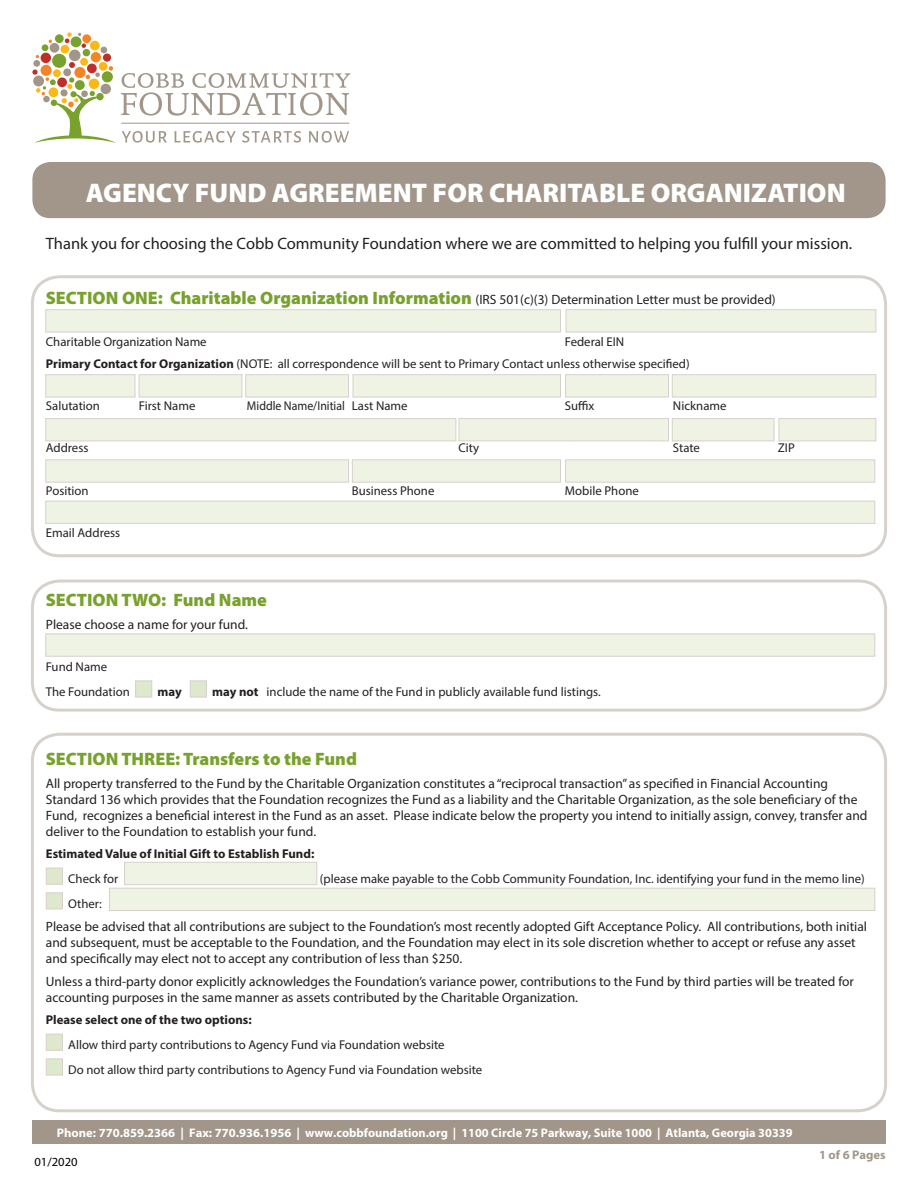
<style>
.page{position:relative;width:918px;height:1188px;background:#fff}
.page>*{position:absolute;margin:0;border:0;box-sizing:border-box;transform-origin:0 0}
.t1{font:900 27px "Myriad Pro";color:#fff}
.Subheading{font:900 18px "Myriad Pro";color:#78a22d}
.t2{font:16.5px "Myriad Pro";color:#231f20}
.Italics{font:13.5px/16.2px "Myriad Pro";color:#231f20}
.Subheading-2{font:13.5px "Myriad Pro";color:#231f20}
.Questions{font:12.75px "Myriad Pro";color:#231f20}
.Questions-2{font:700 12.75px "Myriad Pro";color:#231f20}
.Questions-3{font:12.75px "Myriad Pro";color:#231f20;scale:.93 1}
.t3{font:700 12.45px "Myriad Pro";color:#fff}
.t4{font:700 12.45px "Myriad Pro";color:#a19689}
.t5{font:12.45px "Myriad Pro";color:#000}
.s1{font-weight:900;font-size:18px;color:#78a22d}
.s2{font-weight:700}
</style>
<div class="page">
<div style="left:32px;top:1120px;width:854px;height:24px;background:#a19689"></div>
<div style="left:32px;top:162px;width:854px;height:56px;background:#a19689;border-radius:18px"></div>
<div style="left:31px;top:275px;width:856px;height:282px;border:3px solid #d7d1cc;border-radius:27px"></div>
<div style="left:31px;top:580px;width:856px;height:132px;border:3px solid #d7d1cc;border-radius:27px"></div>
<div style="left:31px;top:733px;width:856px;height:379px;border:3px solid #d7d1cc;border-radius:27px"></div>
<div style="left:135px;top:680px;width:17px;height:17px;background:#dee8cc;border:1px solid #d7d1cc"></div>
<div style="left:190px;top:680px;width:17px;height:17px;background:#dee8cc;border:1px solid #d7d1cc"></div>
<div style="left:46px;top:868px;width:17px;height:17px;background:#dee8cc;border:1px solid #d7d1cc"></div>
<div style="left:46px;top:892px;width:17px;height:17px;background:#dee8cc;border:1px solid #d7d1cc"></div>
<div style="left:46px;top:1034px;width:17px;height:17px;background:#dee8cc;border:1px solid #d7d1cc"></div>
<div style="left:46px;top:1058px;width:17px;height:17px;background:#dee8cc;border:1px solid #d7d1cc"></div>
<svg style="left:32px;top:32px;width:318px;height:111px"></svg>
<div style="left:45px;top:634px;width:830px;height:23px;background:#eef3e3;border:1px solid #d7d1cc"></div>
<div style="left:109px;top:888px;width:766px;height:23px;background:#eef3e3;border:1px solid #d7d1cc"></div>
<div style="left:124px;top:862px;width:193px;height:23px;background:#eef3e3;border:1px solid #d7d1cc"></div>
<div style="left:45px;top:374px;width:90px;height:23px;background:#eef3e3;border:1px solid #d7d1cc"></div>
<div style="left:139px;top:374px;width:103px;height:23px;background:#eef3e3;border:1px solid #d7d1cc"></div>
<div style="left:245px;top:374px;width:104px;height:23px;background:#eef3e3;border:1px solid #d7d1cc"></div>
<div style="left:353px;top:374px;width:208px;height:23px;background:#eef3e3;border:1px solid #d7d1cc"></div>
<div style="left:45px;top:418px;width:411px;height:23px;background:#eef3e3;border:1px solid #d7d1cc"></div>
<div style="left:45px;top:459px;width:304px;height:24px;background:#eef3e3;border:1px solid #d7d1cc"></div>
<div style="left:352px;top:459px;width:209px;height:24px;background:#eef3e3;border:1px solid #d7d1cc"></div>
<div style="left:565px;top:459px;width:310px;height:24px;background:#eef3e3;border:1px solid #d7d1cc"></div>
<div style="left:45px;top:501px;width:830px;height:23px;background:#eef3e3;border:1px solid #d7d1cc"></div>
<div style="left:459px;top:418px;width:210px;height:23px;background:#eef3e3;border:1px solid #d7d1cc"></div>
<div style="left:672px;top:418px;width:102px;height:23px;background:#eef3e3;border:1px solid #d7d1cc"></div>
<div style="left:779px;top:418px;width:97px;height:23px;background:#eef3e3;border:1px solid #d7d1cc"></div>
<div style="left:565px;top:374px;width:104px;height:23px;background:#eef3e3;border:1px solid #d7d1cc"></div>
<div style="left:672px;top:374px;width:204px;height:23px;background:#eef3e3;border:1px solid #d7d1cc"></div>
<div style="left:45px;top:309px;width:516px;height:23px;background:#eef3e3;border:1px solid #d7d1cc"></div>
<div style="left:566px;top:309px;width:310px;height:23px;background:#eef3e3;border:1px solid #d7d1cc"></div>
<p class="t1" style="left:86px;top:175px;width:761px">AGENCY FUND AGREEMENT FOR CHARITABLE ORGANIZATION</p>
<p class="t2" style="left:46px;top:233px;width:808px">Thank you for choosing the Cobb Community Foundation where we are committed to helping you fulfill your mission.</p>
<p class="Subheading-2" style="left:46px;top:291px;width:731px"><span class="s1">SECTION ONE: Charitable Organization Information</span> (IRS 501(c)(3) Determination Letter must be provided)</p>
<p class="Questions" style="left:46px;top:334px;width:162px">Charitable Organization Name</p>
<p class="Questions" style="left:565px;top:334px;width:61px">Federal EIN</p>
<p class="Questions" style="left:46px;top:356px;width:645px"><span class="s2">Primary Contact for Organization</span> (NOTE: all correspondence will be sent to Primary Contact unless otherwise specified)</p>
<p class="Questions" style="left:46px;top:398px;width:56px">Salutation</p>
<p class="Questions" style="left:139px;top:398px;width:58px">First Name</p>
<p class="Questions-3" style="left:247px;top:398px;width:174px">Middle Name/Initial Last Name</p>
<p class="Questions" style="left:565px;top:398px;width:31px">Suffix</p>
<p class="Questions" style="left:673px;top:398px;width:55px">Nickname</p>
<p class="Questions" style="left:46px;top:440px;width:44px">Address</p>
<p class="Questions" style="left:458px;top:440px;width:22px">City</p>
<p class="Questions" style="left:673px;top:440px;width:29px">State</p>
<p class="Questions" style="left:778px;top:440px;width:18px">ZIP</p>
<p class="Questions" style="left:46px;top:483px;width:44px">Position</p>
<p class="Questions" style="left:352px;top:483px;width:84px">Business Phone</p>
<p class="Questions" style="left:565px;top:483px;width:75px">Mobile Phone</p>
<p class="Questions" style="left:46px;top:525px;width:76px">Email Address</p>
<p class="Subheading" style="left:46px;top:588px;width:223px">SECTION TWO: Fund Name</p>
<p class="Italics" style="left:46px;top:616px;width:204px">Please choose a name for your fund.</p>
<p class="Questions" style="left:46px;top:659px;width:63px">Fund Name</p>
<p class="Questions" style="left:46px;top:684px;width:85px">The Foundation</p>
<p class="Questions-2" style="left:158px;top:683px;width:26px">may</p>
<p class="Questions" style="left:212px;top:684px;width:390px"><span class="s2">may not</span> include the name of the Fund in publicly available fund listings.</p>
<p class="Subheading" style="left:46px;top:747px;width:313px">SECTION THREE: Transfers to the Fund</p>
<p class="Italics" style="left:46px;top:775px;width:823px">All property transferred to the Fund by the Charitable Organization constitutes a “reciprocal transaction” as specified in Financial Accounting Standard 136 which provides that the Foundation recognizes the Fund as a liability and the Charitable Organization, as the sole beneficiary of the Fund, recognizes a beneficial interest in the Fund as an asset. Please indicate below the property you intend to initially assign, convey, transfer and deliver to the Foundation to establish your fund.</p>
<p class="Questions-2" style="left:46px;top:846px;width:270px">Estimated Value of Initial Gift to Establish Fund:</p>
<p class="Questions" style="left:68px;top:871px;width:51px">Check for</p>
<p class="Questions" style="left:320px;top:871px;width:546px">(please make payable to the Cobb Community Foundation, Inc. identifying your fund in the memo line)</p>
<p class="Questions" style="left:68px;top:896px;width:35px">Other:</p>
<p class="Italics" style="left:46px;top:918px;width:823px">Please be advised that all contributions are subject to the Foundation’s most recently adopted Gift Acceptance Policy. All contributions, both initial and subsequent, must be acceptable to the Foundation, and the Foundation may elect in its sole discretion whether to accept or refuse any asset and specifically may elect not to accept any contribution of less than $250.</p>
<p class="Italics" style="left:46px;top:973px;width:810px">Unless a third-party donor explicitly acknowledges the Foundation’s variance power, contributions to the Fund by third parties will be treated for accounting purposes in the same manner as assets contributed by the Charitable Organization.</p>
<p class="Questions-2" style="left:46px;top:1012px;width:207px">Please select one of the two options:</p>
<p class="Questions" style="left:68px;top:1037px;width:378px">Allow third party contributions to Agency Fund via Foundation website</p>
<p class="Questions" style="left:68px;top:1062px;width:416px">Do not allow third party contributions to Agency Fund via Foundation website</p>
<p class="t3" style="left:57px;top:1125px;width:737px">Phone: 770.859.2366 | Fax: 770.936.1956 | www.cobbfoundation.org | 1100 Circle 75 Parkway, Suite 1000 | Atlanta, Georgia 30339</p>
<p class="t5" style="left:35px;top:1154px;width:45px">01/2020</p>
<p class="t4" style="left:819px;top:1147px;width:68px">1 of 6 Pages</p>
</div>
